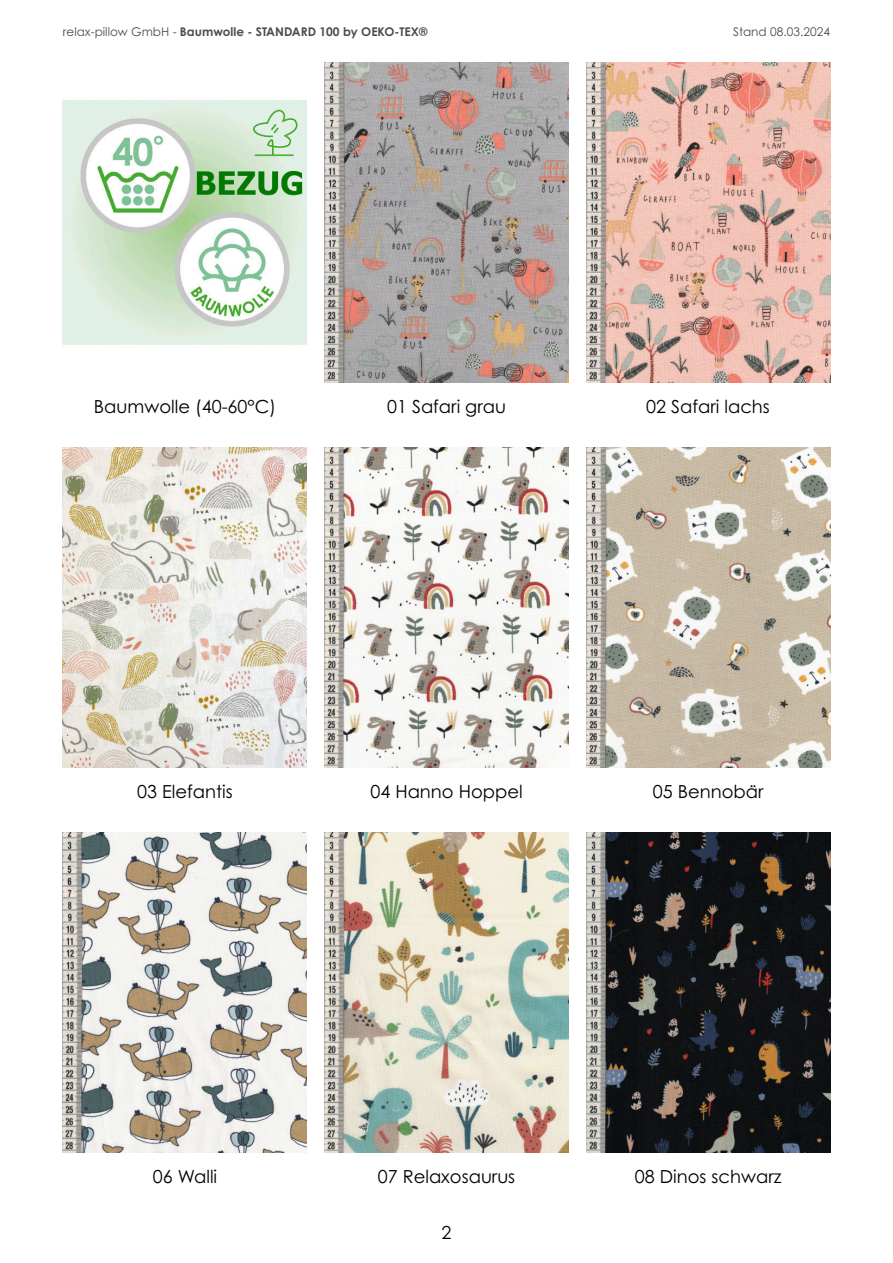
<style>
.page{position:relative;width:893px;height:1263px;background:#fff}
.page>*{position:absolute;margin:0;border:0;box-sizing:border-box;transform-origin:0 0}
.t1{font:18px "Century Gothic Pro";color:#000}
.t2{font:700 12px "Century Gothic Pro";color:#4d4d4d}
.t3{font:12px "Century Gothic Pro";color:#4d4d4d}
.s1{font-weight:400}
.s2{font-family:"Helvetica"}
</style>
<div class="page">
<img style="left:63px;top:100px;width:244px;height:245px">
<img style="left:325px;top:63px;width:243px;height:320px">
<img style="left:586px;top:63px;width:244px;height:320px">
<img style="left:63px;top:448px;width:244px;height:320px">
<img style="left:325px;top:448px;width:243px;height:320px">
<img style="left:586px;top:448px;width:244px;height:320px">
<img style="left:63px;top:833px;width:244px;height:320px">
<img style="left:325px;top:833px;width:243px;height:320px">
<img style="left:586px;top:833px;width:244px;height:320px">
<p class="t2" style="left:63px;top:27px;width:366px"><span class="s1">relax-pillow GmbH -</span> Baumwolle - STANDARD 100 by OEKO-TEX®</p>
<p class="t3" style="left:733px;top:27px;width:98px">Stand 08.03.2024</p>
<p class="t1" style="left:94px;top:399px;width:184px">Baumwolle (40-60°C)</p>
<p class="t1" style="left:387px;top:399px;width:120px">01 Safari grau</p>
<p class="t1" style="left:646px;top:399px;width:125px">02 Safari lachs</p>
<p class="t1" style="left:137px;top:784px;width:97px">03 Elefantis</p>
<p class="t1" style="left:370px;top:784px;width:154px">04 Hanno Hoppel</p>
<p class="t1" style="left:653px;top:784px;width:114px">05 Bennoba<span class="s2">̈</span>r</p>
<p class="t1" style="left:153px;top:1169px;width:66px">06 Walli</p>
<p class="t1" style="left:378px;top:1169px;width:139px">07 Relaxosaurus</p>
<p class="t1" style="left:635px;top:1169px;width:148px">08 Dinos schwarz</p>
<p class="t1" style="left:441px;top:1226px;width:11px">2</p>
</div>
